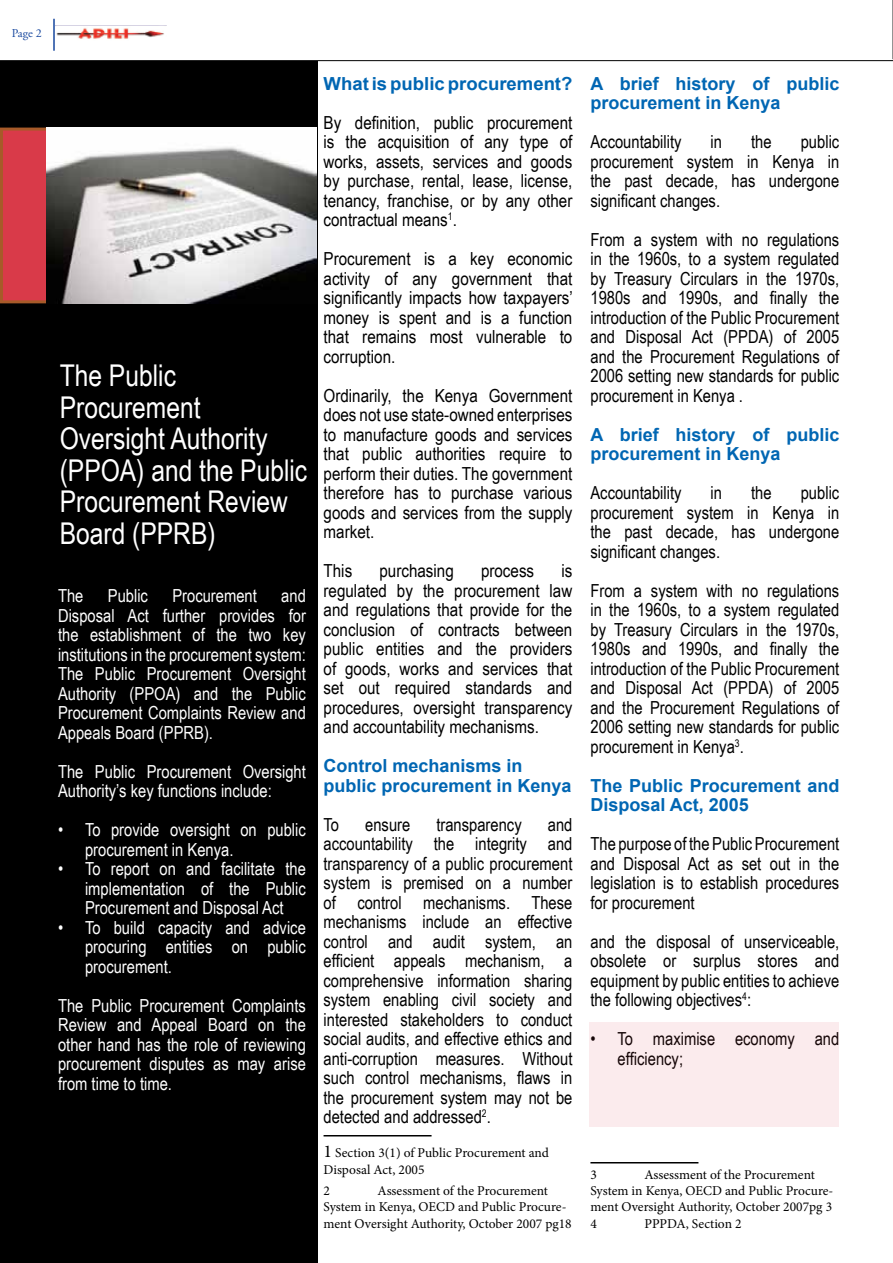
<style>
.page{position:relative;width:893px;height:1263px;background:#fff}
.page>*{position:absolute;margin:0;border:0;box-sizing:border-box;transform-origin:0 0}
.t1{font:30px/31.5px "Arial Narrow";color:#fff}
.t2{font:18px/19.5px "Arial Narrow";color:#000;text-align:justify}
.t3{font:18px/19.5px "Arial Narrow";color:#fff;text-align:justify}
.t4{font:700 18px/19.5px "Arial";color:#0066b3}
.t5{font:13.5px/16.2px "Minion Pro";color:#000}
.t6{font:12px "Adobe Garamond Pro";color:#17479e}
.s1{font-size:18px}
</style>
<div class="page">
<div style="left:0;top:24px;width:318px;height:1239px;background:#000"></div>
<svg style="left:0;top:18px;width:893px;height:43px"></svg>
<hr style="left:324px;top:1135px;width:108px;height:1px;background:#000">
<hr style="left:590px;top:1162px;width:108px;height:1px;background:#000">
<div style="left:2px;top:129px;width:304px;height:173px;background:#d93a49"></div>
<img style="left:47px;top:128px;width:270px;height:175px">
<hr style="left:53px;top:19px;width:2px;height:32px;background:#17479e">
<div style="left:55px;top:25px;width:112px;height:20px;background:#fff"></div>
<img style="left:55px;top:25px;width:112px;height:14px">
<svg style="left:892px;top:0;width:1px;height:59px"></svg>
<div style="left:590px;top:1022px;width:249px;height:105px;background:#fbebed"></div>
<p class="t6" style="left:12px;top:26px;width:32px">Page 2</p>
<h1 class="t1" style="left:60px;top:359px;width:249px">The Public<br>Procurement<br>Oversight Authority (PPOA) and the Public<br>Procurement Review<br>Board (PPRB)</h1>
<p class="t3" style="left:58px;top:585px;width:249px;text-indent:223px">and Disposal Act further provides for the establishment of the two key institutions in the procurement system:<br>The Public Procurement Oversight Authority (PPOA) and the Public Procurement Complaints Review and Appeals Board (PPRB).</p>
<p class="t3" style="left:58px;top:761px;width:249px">The Public Procurement Oversight<br>Authority’s key functions include:</p>
<p class="t3" style="left:85px;top:819px;width:222px;text-indent:-27px">• To provide oversight on public procurement in Kenya.</p>
<p class="t3" style="left:85px;top:858px;width:222px;text-indent:-27px">• To report on and facilitate the implementation of the Public Procurement and Disposal Act</p>
<p class="t3" style="left:85px;top:917px;width:222px;text-indent:-27px">• To build capacity and advice procuring entities on public procurement.</p>
<p class="t3" style="left:58px;top:995px;width:249px">The Public Procurement Complaints Review and Appeal Board on the other hand has the role of reviewing procurement disputes as may arise from time to time.</p>
<p class="t3" style="left:58px;top:585px;width:27px">The</p>
<p class="t3" style="left:108px;top:585px;width:42px">Public</p>
<p class="t3" style="left:172px;top:585px;width:86px">Procurement</p>
<p class="t4" style="left:324px;top:74px;width:250px">What is public procurement?</p>
<p class="t2" style="left:324px;top:112px;width:250px">By definition, public procurement is the acquisition of any type of works, assets, services and goods by purchase, rental, lease, license, tenancy, franchise, or by any other contractual means<sup>1</sup>.</p>
<p class="t2" style="left:324px;top:248px;width:251px">Procurement is a key economic activity of any government that significantly impacts how taxpayers’ money is spent and is a function that remains most vulnerable to corruption.</p>
<p class="t2" style="left:324px;top:385px;width:250px">Ordinarily, the Kenya Government does not use state-owned enterprises to manufacture goods and services that public authorities require to perform their duties. The government therefore has to purchase various goods and services from the supply market.</p>
<p class="t2" style="left:324px;top:560px;width:30px">This</p>
<p class="t2" style="left:379px;top:560px;width:76px">purchasing</p>
<p class="t2" style="left:481px;top:560px;width:55px">process</p>
<p class="t2" style="left:324px;top:560px;width:250px;text-indent:238px">is regulated by the procurement law and regulations that provide for the conclusion of contracts between public entities and the providers of goods, works and services that set out required standards and procedures, oversight transparency and accountability mechanisms.</p>
<p class="t4" style="left:324px;top:756px;width:250px">Control mechanisms in public procurement in Kenya</p>
<p class="t2" style="left:324px;top:814px;width:17px">To</p>
<p class="t2" style="left:365px;top:814px;width:47px">ensure</p>
<p class="t2" style="left:436px;top:814px;width:87px">transparency</p>
<p class="t2" style="left:324px;top:814px;width:250px;text-indent:224px">and accountability the integrity and transparency of a public procurement system is premised on a number of control mechanisms. These mechanisms include an effective control and audit system, an efficient appeals mechanism, a comprehensive information sharing system enabling civil society and interested stakeholders to conduct social audits, and effective ethics and anti-corruption measures. Without such control mechanisms, flaws in the procurement system may not be detected and addressed<sup>2</sup>.</p>
<p class="t5" style="left:324px;top:1145px;width:227px"><span class="s1">1</span> Section 3(1) of Public Procurement and<br>Disposal Act, 2005</p>
<p class="t5" style="left:324px;top:1183px;width:8px">2</p>
<p class="t5" style="left:324px;top:1183px;width:250px;text-indent:54px">Assessment of the Procurement<br>System in Kenya, OECD and Public Procure&shy;ment Oversight Authority, October 2007 pg18</p>
<p class="t4" style="left:590px;top:74px;width:250px">A brief history of public procurement in Kenya</p>
<p class="t2" style="left:590px;top:131px;width:93px">Accountability</p>
<p class="t2" style="left:711px;top:131px;width:13px">in</p>
<p class="t2" style="left:751px;top:131px;width:22px">the</p>
<p class="t2" style="left:590px;top:131px;width:250px;text-indent:210px">public procurement system in Kenya in the past decade, has undergone significant changes.</p>
<p class="t2" style="left:590px;top:229px;width:250px">From a system with no regulations in the 1960s, to a system regulated by Treasury Circulars in the 1970s, 1980s and 1990s, and finally the introduction of the Public Procurement and Disposal Act (PPDA) of 2005 and the Procurement Regulations of 2006 setting new standards for public procurement in Kenya .</p>
<p class="t4" style="left:590px;top:425px;width:250px">A brief history of public procurement in Kenya</p>
<p class="t2" style="left:590px;top:482px;width:93px">Accountability</p>
<p class="t2" style="left:711px;top:482px;width:13px">in</p>
<p class="t2" style="left:751px;top:482px;width:22px">the</p>
<p class="t2" style="left:590px;top:482px;width:250px;text-indent:210px">public procurement system in Kenya in the past decade, has undergone significant changes.</p>
<p class="t2" style="left:590px;top:580px;width:250px">From a system with no regulations in the 1960s, to a system regulated by Treasury Circulars in the 1970s, 1980s and 1990s, and finally the introduction of the Public Procurement and Disposal Act (PPDA) of 2005 and the Procurement Regulations of 2006 setting new standards for public procurement in Kenya<sup>3</sup>.</p>
<p class="t4" style="left:590px;top:776px;width:250px">The Public Procurement and<br>Disposal Act, 2005</p>
<p class="t2" style="left:590px;top:833px;width:250px">The purpose of the Public Procurement and Disposal Act as set out in the legislation is to establish procedures for procurement</p>
<p class="t2" style="left:590px;top:931px;width:250px">and the disposal of unserviceable, obsolete or surplus stores and equipment by public entities to achieve the following objectives<sup>4</sup>:</p>
<p class="t2" style="left:617px;top:1028px;width:223px;text-indent:-27px">• To maximise economy and efficiency;</p>
<p class="t5" style="left:590px;top:1166px;width:244px;text-indent:54px">Assessment of the Procurement<br>System in Kenya, OECD and Public Procure&shy;ment Oversight Authority, October 2007pg 3<br>4</p>
<p class="t5" style="left:590px;top:1166px;width:8px">3</p>
<p class="t5" style="left:644px;top:1215px;width:99px">PPPDA, Section 2</p>
</div>
